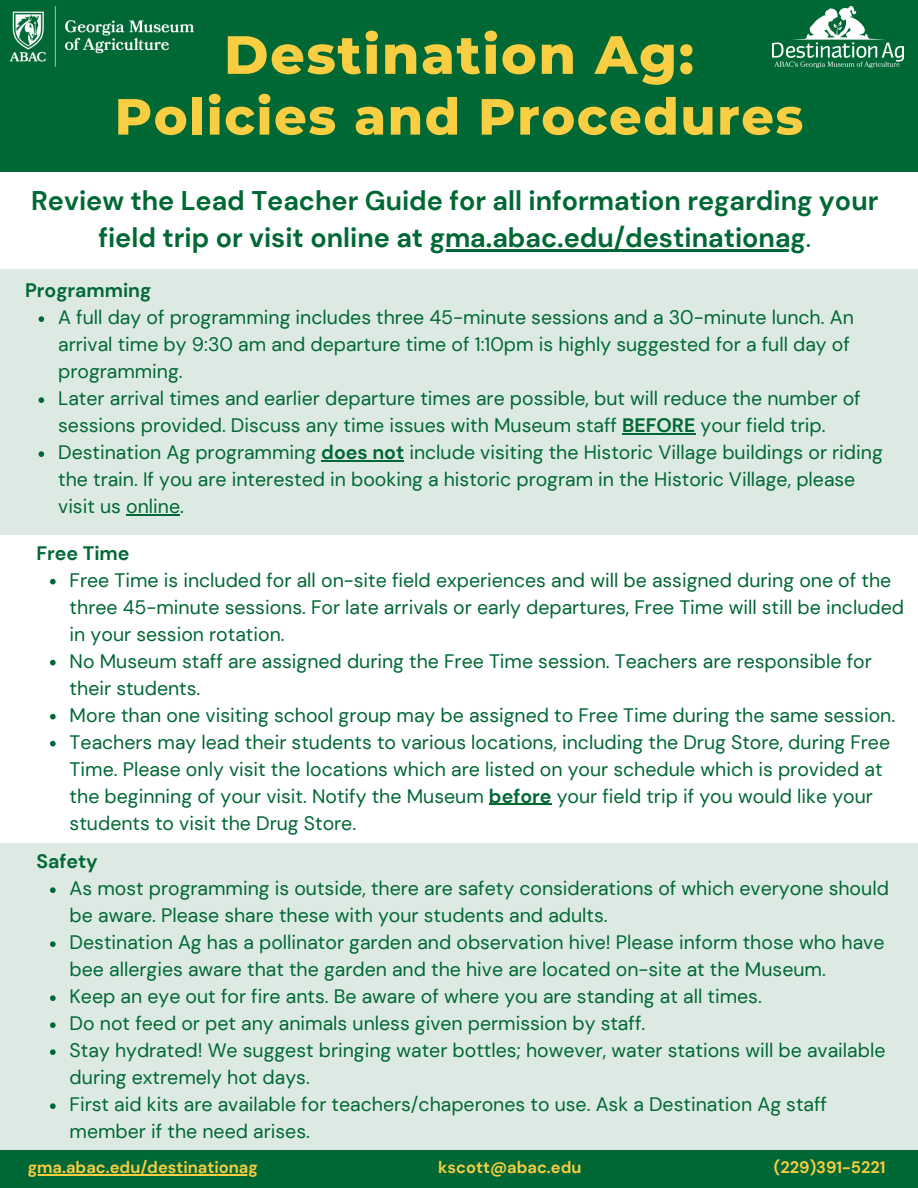
<style>
.page{position:relative;width:918px;height:1188px;background:#fff}
.page>*{position:absolute;margin:0;border:0;box-sizing:border-box;transform-origin:0 0}
.t1{font:800 53.85px "Montserrat";letter-spacing:.03em;color:#f9ce42}
.t2{font:800 50.85px "Montserrat";letter-spacing:.03em;color:#f9ce42}
.t3{font:700 27px/37.2px "DM Sans";color:#006834;text-align:center}
.t4{font:19.5px/27px "DM Sans";color:#006834}
.t5{font:700 19.5px "DM Sans";color:#006834}
.t6{font:700 16.5px "DM Sans";color:#f9ce42}
.s1{font-weight:400}
.s2{font-weight:700}
</style>
<div class="page">
<div style="left:0;top:0;width:918px;height:171px;background:#006834"></div>
<div style="left:0;top:844px;width:918px;height:308px;background:#dceae3"></div>
<div style="left:0;top:269px;width:918px;height:266px;background:#dceae3"></div>
<div style="left:0;top:1150px;width:918px;height:38px;background:#006834"></div>
<img style="left:9px;top:6px;width:185px;height:61px">
<img style="left:772px;top:7px;width:132px;height:62px">
<hr style="left:430px;top:250px;width:376px;height:2px;background:#006834">
<svg style="left:39px;top:316px;width:5px;height:6px"></svg>
<svg style="left:39px;top:397px;width:5px;height:6px"></svg>
<hr style="left:622px;top:433px;width:73px;height:1px;background:#006834">
<svg style="left:39px;top:451px;width:5px;height:6px"></svg>
<hr style="left:321px;top:460px;width:83px;height:1px;background:#006834">
<hr style="left:126px;top:514px;width:54px;height:1px;background:#006834">
<svg style="left:50px;top:579px;width:6px;height:5px"></svg>
<svg style="left:50px;top:660px;width:6px;height:5px"></svg>
<svg style="left:50px;top:714px;width:6px;height:5px"></svg>
<svg style="left:50px;top:741px;width:6px;height:5px"></svg>
<hr style="left:489px;top:804px;width:63px;height:1px;background:#006834">
<svg style="left:50px;top:887px;width:6px;height:6px"></svg>
<svg style="left:50px;top:941px;width:6px;height:6px"></svg>
<svg style="left:50px;top:995px;width:6px;height:6px"></svg>
<svg style="left:50px;top:1022px;width:6px;height:6px"></svg>
<svg style="left:50px;top:1049px;width:6px;height:6px"></svg>
<svg style="left:50px;top:1103px;width:6px;height:6px"></svg>
<hr style="left:28px;top:1175px;width:230px;height:1px;background:#f9ce42">
<p class="t1" style="left:224px;top:22px;width:471px">Destination Ag:</p>
<p class="t2" style="left:115px;top:85px;width:690px">Policies and Procedures</p>
<p class="t3" style="left:31px;top:182px;width:849px">Review the Lead Teacher Guide for all information regarding your field trip or visit online at gma.abac.edu/destinationag<span class="s1">.</span></p>
<p class="t5" style="left:25px;top:278px;width:128px">Programming</p>
<p class="t4" style="left:58px;top:304px;width:797px">A full day of programming includes three 45-minute sessions and a 30-minute lunch. An arrival time by 9:30 am and departure time of 1:10pm is highly suggested for a full day of programming.</p>
<p class="t4" style="left:58px;top:385px;width:804px">Later arrival times and earlier departure times are possible, but will reduce the number of sessions provided. Discuss any time issues with Museum staff <span class="s2">BEFORE</span> your field trip.</p>
<p class="t4" style="left:58px;top:439px;width:826px">Destination Ag programming <span class="s2">does not</span> include visiting the Historic Village buildings or riding the train. If you are interested in booking a historic program in the Historic Village, please visit us online.</p>
<p class="t5" style="left:37px;top:540px;width:95px">Free Time</p>
<p class="t4" style="left:70px;top:567px;width:836px">Free Time is included for all on-site field experiences and will be assigned during one of the three 45-minute sessions. For late arrivals or early departures, Free Time will still be included in your session rotation.</p>
<p class="t4" style="left:70px;top:648px;width:804px">No Museum staff are assigned during the Free Time session. Teachers are responsible for their students.</p>
<p class="t4" style="left:70px;top:702px;width:827px">More than one visiting school group may be assigned to Free Time during the same session.</p>
<p class="t4" style="left:70px;top:729px;width:822px">Teachers may lead their students to various locations, including the Drug Store, during Free Time. Please only visit the locations which are listed on your schedule which is provided at the beginning of your visit. Notify the Museum <span class="s2">before</span> your field trip if you would like your students to visit the Drug Store.</p>
<p class="t5" style="left:37px;top:849px;width:63px">Safety</p>
<p class="t4" style="left:70px;top:875px;width:821px">As most programming is outside, there are safety considerations of which everyone should be aware. Please share these with your students and adults.</p>
<p class="t4" style="left:70px;top:929px;width:816px">Destination Ag has a pollinator garden and observation hive! Please inform those who have bee allergies aware that the garden and the hive are located on-site at the Museum.</p>
<p class="t4" style="left:70px;top:983px;width:694px">Keep an eye out for fire ants. Be aware of where you are standing at all times.</p>
<p class="t4" style="left:70px;top:1010px;width:577px">Do not feed or pet any animals unless given permission by staff.</p>
<p class="t4" style="left:70px;top:1037px;width:817px">Stay hydrated! We suggest bringing water bottles; however, water stations will be available during extremely hot days.</p>
<p class="t4" style="left:70px;top:1091px;width:759px">First aid kits are available for teachers/chaperones to use. Ask a Destination Ag staff member if the need arises.</p>
<p class="t6" style="left:28px;top:1157px;width:231px">gma.abac.edu/destinationag</p>
<p class="t6" style="left:438px;top:1157px;width:145px">kscott@abac.edu</p>
<p class="t6" style="left:774px;top:1157px;width:113px">(229)391-5221</p>
</div>
